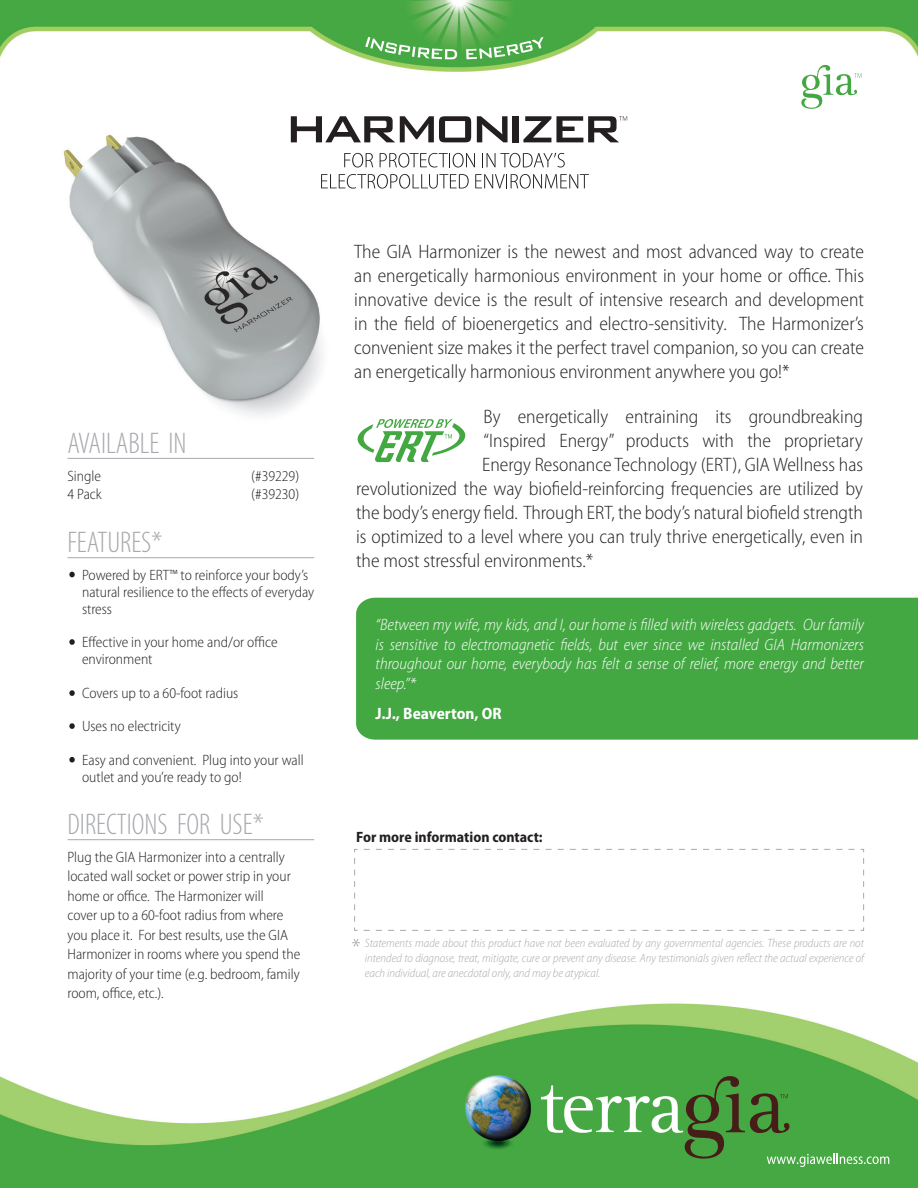
<style>
.page{position:relative;width:918px;height:1188px;background:#fff}
.page>*{position:absolute;margin:0;border:0;box-sizing:border-box;transform-origin:0 0}
.t1{font:300 condensed 30px "Myriad Pro";color:#a8a9ad}
.t2{font:300 semi-condensed 19.5px/24px "Myriad Pro";color:#231f20;text-align:justify}
.t3{font:italic 300 semi-condensed 16.5px/19.5px "Myriad Pro";color:#fff;text-align:justify}
.t4{font:700 semi-condensed 16.5px "Myriad Pro";color:#fff}
.t5{font:300 semi-condensed 15px/19.5px "Myriad Pro";color:#231f20}
.t6{font:700 semi-condensed 15px "Myriad Pro";color:#231f20}
.t7{font:italic 300 semi-condensed 12px/15px "Myriad Pro";color:#a8a9ad;text-align:justify}
</style>
<div class="page">
<img style="left:0;top:0;width:918px;height:1188px">
<svg style="left:352px;top:939px;width:8px;height:8px"></svg>
<hr style="left:68px;top:458px;width:246px;height:1px;background:#a8a9ad">
<hr style="left:68px;top:557px;width:246px;height:1px;background:#a8a9ad">
<svg style="left:69px;top:572px;width:6px;height:5px"></svg>
<svg style="left:69px;top:723px;width:6px;height:6px"></svg>
<svg style="left:69px;top:757px;width:6px;height:6px"></svg>
<svg style="left:354px;top:849px;width:510px;height:82px"></svg>
<div style="left:356px;top:598px;width:562px;height:142px;background:#43a842"></div>
<svg style="left:801px;top:64px;width:61px;height:45px"></svg>
<svg style="left:365px;top:37px;width:92px;height:22px;background:#71bc6c"></svg>
<svg style="left:466px;top:37px;width:78px;height:22px;background:#71bb6b"></svg>
<svg style="left:541px;top:1074px;width:348px;height:93px;background:#52a54c"></svg>
<svg style="left:357px;top:419px;width:108px;height:43px"></svg>
<svg style="left:344px;top:153px;width:29px;height:15px"></svg>
<svg style="left:380px;top:153px;width:95px;height:15px"></svg>
<svg style="left:482px;top:153px;width:83px;height:15px"></svg>
<svg style="left:321px;top:174px;width:148px;height:15px"></svg>
<svg style="left:475px;top:174px;width:114px;height:15px"></svg>
<svg style="left:291px;top:116px;width:180px;height:26px"></svg>
<svg style="left:477px;top:116px;width:31px;height:26px"></svg>
<div style="left:513px;top:116px;width:6px;height:26px;background:#231f20"></div>
<svg style="left:523px;top:116px;width:104px;height:26px"></svg>
<svg style="left:69px;top:690px;width:6px;height:6px"></svg>
<svg style="left:69px;top:639px;width:6px;height:6px"></svg>
<hr style="left:68px;top:839px;width:246px;height:1px;background:#a8a9ad">
<p class="t1" style="left:68px;top:427px;width:121px">AVAILABLE IN</p>
<p class="t5" style="left:68px;top:466px;width:35px">Single</p>
<p class="t5" style="left:68px;top:484px;width:36px">4 Pack</p>
<p class="t1" style="left:68px;top:526px;width:96px">FEATURES*</p>
<p class="t5" style="left:251px;top:466px;width:49px">(#39229)</p>
<p class="t5" style="left:251px;top:484px;width:49px">(#39230)</p>
<p class="t5" style="left:82px;top:567px;width:234px;line-height:16.8px">Powered by ERT™ to reinforce your body’s natural resilience to the effects of everyday stress</p>
<p class="t5" style="left:82px;top:634px;width:197px;line-height:16.8px">Effective in your home and/or office environment</p>
<p class="t5" style="left:82px;top:683px;width:158px">Covers up to a 60-foot radius</p>
<p class="t5" style="left:82px;top:717px;width:100px">Uses no electricity</p>
<p class="t5" style="left:82px;top:752px;width:223px;line-height:16.8px">Easy and convenient. Plug into your wall outlet and you’re ready to go!</p>
<p class="t1" style="left:68px;top:808px;width:198px">DIRECTIONS FOR USE*</p>
<p class="t5" style="left:68px;top:847px;width:234px">Plug the GIA Harmonizer into a centrally located wall socket or power strip in your home or office. The Harmonizer will<br>cover up to a 60-foot radius from where you place it. For best results, use the GIA Harmonizer in rooms where you spend the majority of your time (e.g. bedroom, family room, office, etc.).</p>
<p class="t2" style="left:354px;top:240px;width:511px">The GIA Harmonizer is the newest and most advanced way to create an energetically harmonious environment in your home or office. This innovative device is the result of intensive research and development in the field of bioenergetics and electro-sensitivity. The Harmonizer’s convenient size makes it the perfect travel companion, so you can create an energetically harmonious environment anywhere you go!*</p>
<p class="t2" style="left:484px;top:405px;width:381px">By energetically entraining its groundbreaking</p>
<p class="t2" style="left:484px;top:429px;width:381px">“Inspired Energy” products with the proprietary</p>
<p class="t2" style="left:482px;top:453px;width:383px">Energy Resonance Technology (ERT), GIA Wellness has</p>
<p class="t2" style="left:356px;top:477px;width:508px">revolutionized the way biofield-reinforcing frequencies are utilized by</p>
<p class="t2" style="left:356px;top:501px;width:509px">the body’s energy field. Through ERT, the body’s natural biofield strength</p>
<p class="t2" style="left:356px;top:525px;width:508px">is optimized to a level where you can truly thrive energetically, even in</p>
<p class="t2" style="left:356px;top:549px;width:239px">the most stressful environments.*</p>
<p class="t3" style="left:376px;top:615px;width:490px">“Between my wife, my kids, and I, our home is filled with wireless gadgets. Our family is sensitive to electromagnetic fields, but ever since we installed GIA Harmonizers throughout our home, everybody has felt a sense of relief, more energy and better sleep.”*</p>
<p class="t4" style="left:376px;top:704px;width:128px">J.J., Beaverton, OR</p>
<p class="t6" style="left:356px;top:829px;width:188px">For more information contact:</p>
<p class="t7" style="left:365px;top:935px;width:501px">Statements made about this product have not been evaluated by any governmental agencies. These products are not intended to diagnose, treat, mitigate, cure or prevent any disease. Any testimonials given reflect the actual experience of each individual, are anecdotal only, and may be atypical.</p>
</div>
